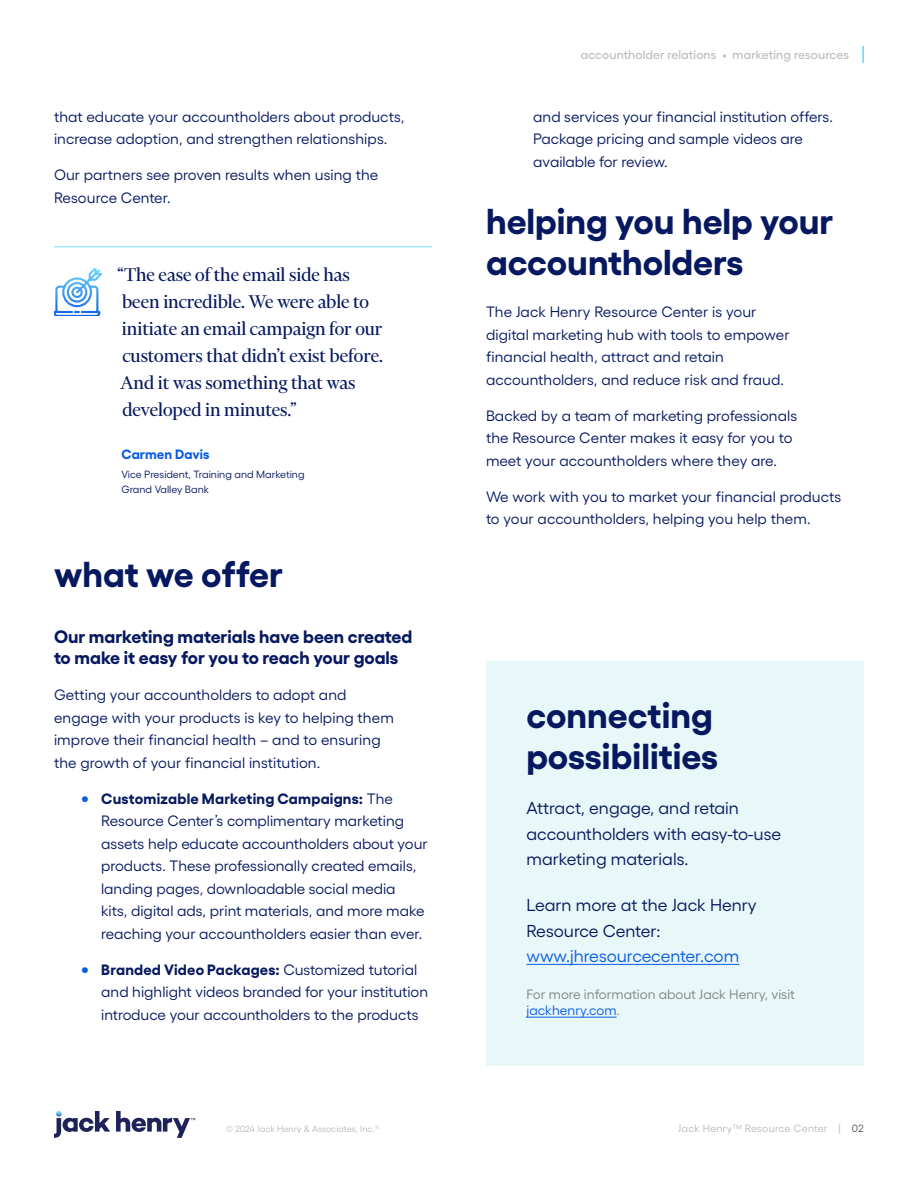
<style>
.page{position:relative;width:918px;height:1188px;background:#fff}
.page>*{position:absolute;margin:0;border:0;box-sizing:border-box;transform-origin:0 0}
.Paragraph_Heading{font:700 36px/40.5px "Gellix";color:#06185f}
.CTA_Heading{font:700 36px/40.5px "Gellix";color:#06185f}
.Callout_-_Rule_Above{font:21px/27px "Financier Display";color:#06185f}
.Paragraph_Subheading{font:700 18px/21.6px "Gellix";color:#06185f}
.CTA_Content{font:17.25px/25.5px "Gellix";color:#06185f}
.Body_Text{font:15px/22.5px "Gellix";color:#06185f}
.CTA_Boilerplate{font:13.5px/16.5px "Gellix";color:#818386}
.Callout_Quote_Name{font:700 13.5px "Gellix";letter-spacing:.005em;color:#085ce5}
.t1{font:500 12.3px "Gellix";letter-spacing:.01em;color:#b6bbc0}
.Callout_Quote_Title{font:10.5px/15px "Gellix";color:#06185f}
.t2{font:10.5px "Gellix";letter-spacing:.025em;color:#b6bbc0}
.t3{font:9px "Gellix";color:#b6bbc0}
.s1{font-weight:800;font-size:19.5px;color:#085ce5}
.s2{font-weight:700}
.s3{color:#085ce5}
.s4{color:#575a5d}
</style>
<div class="page">
<svg style="left:862px;top:46px;width:2px;height:17px"></svg>
<svg style="left:54px;top:1111px;width:141px;height:27px"></svg>
<hr style="left:54px;top:246px;width:378px;height:1px;background:#76dcfd">
<svg style="left:54px;top:268px;width:48px;height:48px"></svg>
<div style="left:486px;top:662px;width:378px;height:404px;background:#e8f7f7"></div>
<hr style="left:526px;top:964px;width:213px;height:1px;background:#085ce5">
<hr style="left:526px;top:1017px;width:91px;height:1px;background:#085ce5">
<p class="Body_Text" style="left:54px;top:104px;width:352px">that educate your accountholders about products, increase adoption, and strengthen relationships.</p>
<p class="Body_Text" style="left:54px;top:162px;width:326px">Our partners see proven results when using the<br>Resource Center.</p>
<p class="Callout_-_Rule_Above" style="left:117px;top:261px;width:267px">“The ease of the email side has been incredible. We were able to initiate an email campaign for our customers that didn’t exist before.<br>And it was something that was developed in minutes.”</p>
<p class="Callout_Quote_Name" style="left:122px;top:444px;width:90px">Carmen Davis</p>
<p class="Callout_Quote_Title" style="left:122px;top:466px;width:185px">Vice President, Training and Marketing<br>Grand Valley Bank</p>
<p class="Paragraph_Heading" style="left:54px;top:551px;width:230px">what we offer</p>
<p class="Paragraph_Subheading" style="left:54px;top:624px;width:360px">Our marketing materials have been created to make it easy for you to reach your goals</p>
<p class="Body_Text" style="left:54px;top:682px;width:341px">Getting your accountholders to adopt and engage with your products is key to helping them improve their financial health – and to ensuring the growth of your financial institution.</p>
<p class="Body_Text" style="left:101px;top:786px;width:328px;text-indent:-20px"><span class="s1">•</span> <span class="s2">Customizable Marketing Campaigns:</span> The Resource Center’s complimentary marketing assets help educate accountholders about your products. These professionally created emails, landing pages, downloadable social media<br>kits, digital ads, print materials, and more make reaching your accountholders easier than ever.</p>
<p class="Body_Text" style="left:101px;top:957px;width:328px;text-indent:-20px"><span class="s1">•</span> <span class="s2">Branded Video Packages:</span> Customized tutorial and highlight videos branded for your institution introduce your accountholders to the products</p>
<p class="t3" style="left:226px;top:1122px;width:155px">© 2024 Jack Henry &amp; Associates, Inc.<sup>®</sup></p>
<p class="t1" style="left:581px;top:45px;width:270px">accountholder relations • marketing resources</p>
<p class="Body_Text" style="left:533px;top:104px;width:301px">and services your financial institution offers.<br>Package pricing and sample videos are available for review.</p>
<p class="Paragraph_Heading" style="left:486px;top:197px;width:349px">helping you help your accountholders</p>
<p class="Body_Text" style="left:486px;top:299px;width:305px">The Jack Henry Resource Center is your digital marketing hub with tools to empower financial health, attract and retain accountholders, and reduce risk and fraud.</p>
<p class="Body_Text" style="left:486px;top:403px;width:313px">Backed by a team of marketing professionals the Resource Center makes it easy for you to meet your accountholders where they are.</p>
<p class="Body_Text" style="left:486px;top:484px;width:357px">We work with you to market your financial products to your accountholders, helping you help them.</p>
<p class="CTA_Heading" style="left:526px;top:691px;width:193px">connecting possibilities</p>
<p class="CTA_Content" style="left:526px;top:794px;width:256px">Attract, engage, and retain accountholders with easy-to-use marketing materials.</p>
<p class="CTA_Content" style="left:526px;top:891px;width:232px">Learn more at the Jack Henry<br>Resource Center: <span class="s3">www.jhresourcecenter.com</span></p>
<p class="CTA_Boilerplate" style="left:526px;top:985px;width:270px">For more information about Jack Henry, visit <span class="s3">jackhenry.com</span>.</p>
<p class="t2" style="left:678px;top:1120px;width:187px">Jack Henry™ Resource Center | <span class="s4">02</span></p>
</div>
